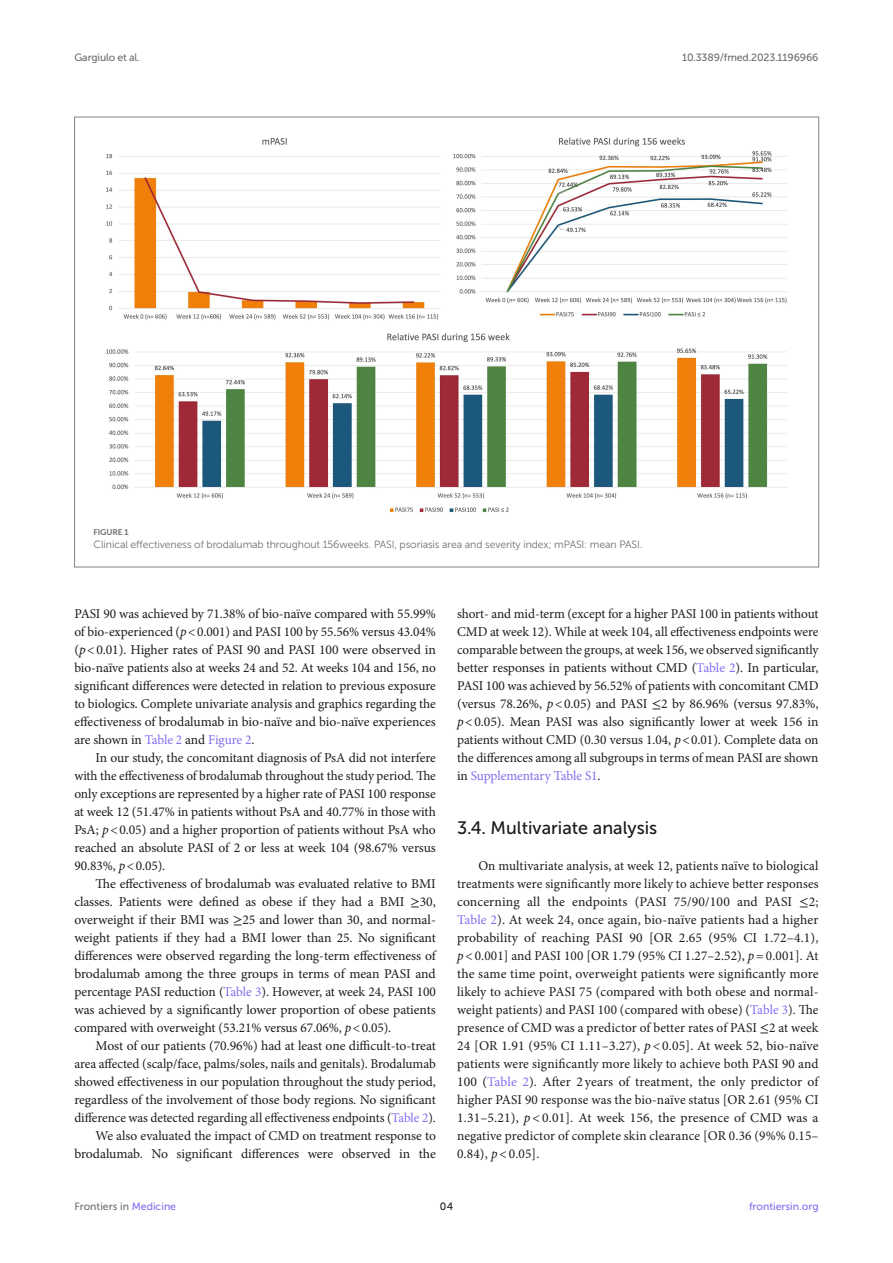
<style>
.page{position:relative;width:893px;height:1263px;background:#fff}
.page>*{position:absolute;margin:0;border:0;box-sizing:border-box;transform-origin:0 0}
.HEAD_2{font:18px "Museo Sans 500";color:#1b1c1b}
.TEXT{font:13.5px/18px "Minion Pro";letter-spacing:-.005em;color:#1b1c1b;text-align:justify}
.TEXT_FLUSH{font:13.5px/18px "Minion Pro";letter-spacing:.01em;color:#1b1c1b;text-align:justify}
.FIG_LEG{font:10.5px "Museo Sans 300";letter-spacing:-.01em;color:#706f70}
.t1{font:10.5px "Museo Sans 500";letter-spacing:-.015em;color:#706f70}
.t2{font:10.5px "Museo Sans 500";color:#856df0}
.t3{font:10.5px "Museo Sans 500";color:#1b1c1b}
.FIG_HD{font:8.25px "Museo Sans 700";letter-spacing:-.01em;color:#706f70}
.s1{font-style:italic}
.s2{color:#856df0}
.s3{font-family:"STIX General"}
</style>
<div class="page">
<img style="left:106px;top:137px;width:681px;height:376px">
<p class="t1" style="left:74px;top:51px;width:67px">Gargiulo et al.</p>
<p class="t1" style="left:682px;top:51px;width:138px">10.3389/fmed.2023.1196966</p>
<p class="FIG_HD" style="left:94px;top:527px;width:37px">FIGURE 1</p>
<p class="FIG_LEG" style="left:94px;top:539px;width:550px">Clinical effectiveness of brodalumab throughout 156 weeks. PASI, psoriasis area and severity index; mPASI: mean PASI.</p>
<p class="TEXT" style="left:74px;top:605px;width:363px">PASI 90 was achieved by 71.38% of bio-naïve compared with 55.99% of bio-experienced (<span class="s1">p</span>&lt;0.001) and PASI 100 by 55.56% versus 43.04% (<span class="s1">p</span>&lt;0.01). Higher rates of PASI 90 and PASI 100 were observed in bio-naïve patients also at weeks 24 and 52. At weeks 104 and 156, no significant differences were detected in relation to previous exposure to biologics. Complete univariate analysis and graphics regarding the effectiveness of brodalumab in bio-naïve and bio-naïve experiences are shown in <span class="s2">Table 2</span> and <span class="s2">Figure 2</span>.</p>
<p class="TEXT" style="left:74px;top:749px;width:363px;text-indent:21px">In our study, the concomitant diagnosis of PsA did not interfere with the effectiveness of brodalumab throughout the study period. The only exceptions are represented by a higher rate of PASI 100 response at week 12 (51.47% in patients without PsA and 40.77% in those with PsA; <span class="s1">p</span>&lt;0.05) and a higher proportion of patients without PsA who reached an absolute PASI of 2 or less at week 104 (98.67% versus 90.83%, <span class="s1">p</span>&lt;0.05).</p>
<p class="TEXT" style="left:74px;top:875px;width:363px;text-indent:21px">The effectiveness of brodalumab was evaluated relative to BMI classes. Patients were defined as obese if they had a BMI <span class="s3">≥</span>30, overweight if their BMI was <span class="s3">≥</span>25 and lower than 30, and normal&shy;weight patients if they had a BMI lower than 25. No significant differences were observed regarding the long-term effectiveness of brodalumab among the three groups in terms of mean PASI and percentage PASI reduction (<span class="s2">Table 3</span>). However, at week 24, PASI 100 was achieved by a significantly lower proportion of obese patients compared with overweight (53.21% versus 67.06%, <span class="s1">p</span>&lt;0.05).</p>
<p class="TEXT" style="left:74px;top:1037px;width:363px;text-indent:21px">Most of our patients (70.96%) had at least one difficult-to-treat area affected (scalp/face, palms/soles, nails and genitals). Brodalumab showed effectiveness in our population throughout the study period, regardless of the involvement of those body regions. No significant difference was detected regarding all effectiveness endpoints (<span class="s2">Table 2</span>).</p>
<p class="TEXT" style="left:74px;top:1127px;width:363px;text-align:right">We also evaluated the impact of CMD on treatment response to brodalumab. No significant differences were observed in the</p>
<p class="TEXT" style="left:457px;top:605px;width:363px">short- and mid-term (except for a higher PASI 100 in patients without CMD at week 12). While at week 104, all effectiveness endpoints were comparable between the groups, at week 156, we observed significantly better responses in patients without CMD (<span class="s2">Table 2</span>). In particular, PASI 100 was achieved by 56.52% of patients with concomitant CMD (versus 78.26%, <span class="s1">p</span>&lt;0.05) and PASI <span class="s3">≤</span>2 by 86.96% (versus 97.83%, <span class="s1">p</span>&lt;0.05). Mean PASI was also significantly lower at week 156 in patients without CMD (0.30 versus 1.04, <span class="s1">p</span>&lt;0.01). Complete data on the differences among all subgroups in terms of mean PASI are shown in <span class="s2">Supplementary Table S1</span>.</p>
<p class="HEAD_2" style="left:457px;top:818px;width:202px">3.4. Multivariate analysis</p>
<p class="TEXT_FLUSH" style="left:457px;top:857px;width:363px;text-indent:21px">On multivariate analysis, at week 12, patients naïve to biological treatments were significantly more likely to achieve better responses concerning all the endpoints (PASI 75/90/100 and PASI <span class="s3">≤</span>2; <span class="s2">Table 2</span>). At week 24, once again, bio-naïve patients had a higher probability of reaching PASI 90 [OR 2.65 (95% CI 1.72–4.1), <span class="s1">p</span> &lt; 0.001] and PASI 100 [OR 1.79 (95% CI 1.27–2.52), <span class="s1">p</span>=0.001]. At the same time point, overweight patients were significantly more likely to achieve PASI 75 (compared with both obese and normal&shy;weight patients) and PASI 100 (compared with obese) (<span class="s2">Table 3</span>). The presence of CMD was a predictor of better rates of PASI <span class="s3">≤</span>2 at week 24 [OR 1.91 (95% CI 1.11–3.27), <span class="s1">p</span> &lt; 0.05]. At week 52, bio-naïve patients were significantly more likely to achieve both PASI 90 and 100 (<span class="s2">Table 2</span>). After 2 years of treatment, the only predictor of higher PASI 90 response was the bio-naïve status [OR 2.61 (95% CI 1.31–5.21), <span class="s1">p</span> &lt; 0.01]. At week 156, the presence of CMD was a negative predictor of complete skin clearance [OR 0.36 (9%% 0.15– 0.84), <span class="s1">p</span> &lt; 0.05].</p>
<p class="t1" style="left:74px;top:1200px;width:103px">Frontiers in <span class="s2">Medicine</span></p>
<p class="t3" style="left:440px;top:1200px;width:15px">04</p>
<p class="t2" style="left:749px;top:1200px;width:71px">frontiersin.org</p>
</div>
